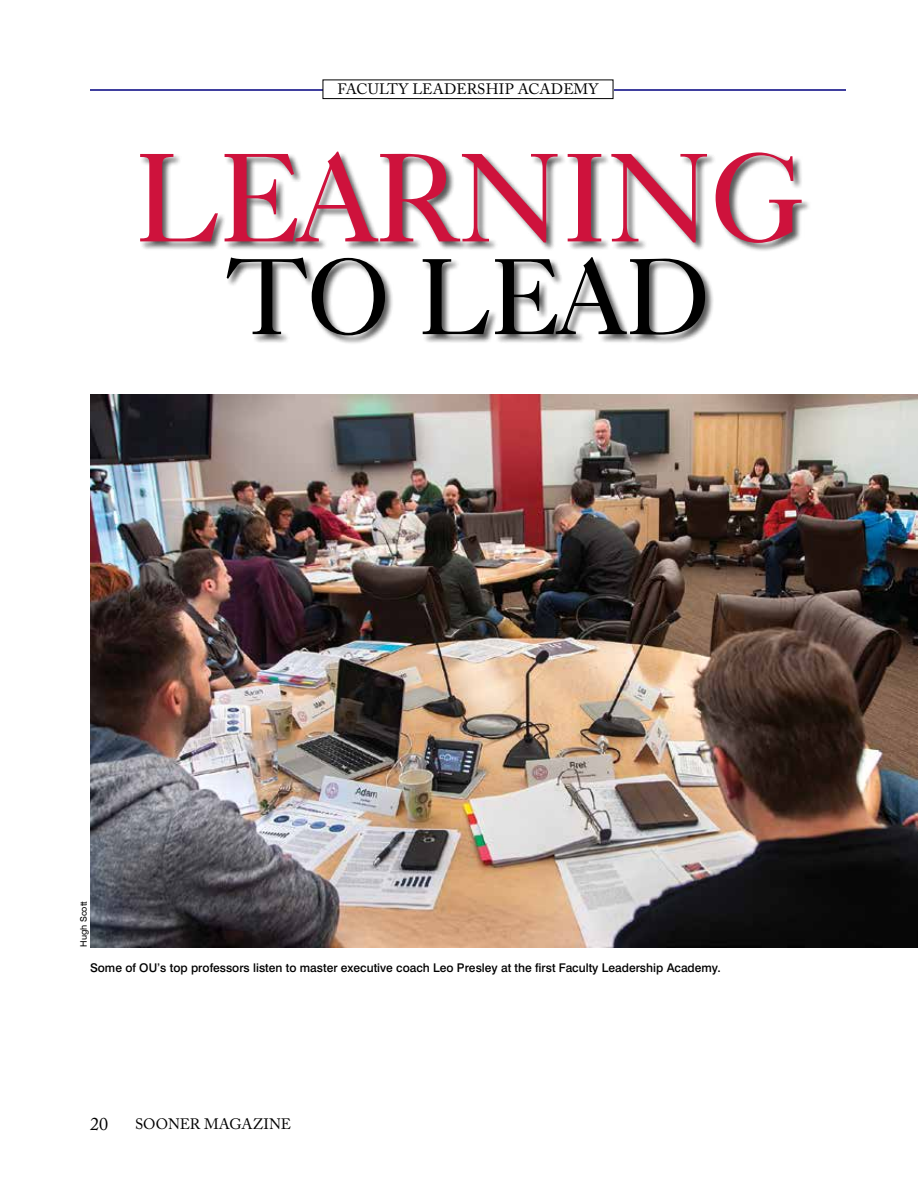
<style>
.page{position:relative;width:918px;height:1188px;background:#fff}
.page>*{position:absolute;margin:0;border:0;box-sizing:border-box;transform-origin:0 0}
.t1{font:126px "Caslon 540 BT";color:#ce123c}
.t2{font:108px "Caslon 540 BT";color:#000}
.t3{font:18px "Adobe Caslon Pro";color:#000}
.t4{font:15px "Adobe Caslon Pro";color:#000}
.t5{font:500 12px "Swiss 721 BT";color:#000}
.t6{font:9px "Swiss 721 BT";letter-spacing:.005em;color:#000}
</style>
<div class="page">
<img style="left:90px;top:394px;width:828px;height:553px">
<hr style="left:90px;top:89px;width:756px;height:2px;background:#000080">
<div style="left:227px;top:257px;width:487px;height:88px;background:#000;opacity:.65"></div>
<div style="left:140px;top:151px;width:671px;height:101px;background:#000;opacity:.65"></div>
<div style="left:323px;top:80px;width:290px;height:19px;background:#fff"></div>
<div style="left:323px;top:80px;width:290px;height:19px;border:1px solid #000"></div>
<p class="t4" style="left:338px;top:80px;width:262px">FACULTY LEADERSHIP ACADEMY</p>
<h1 class="t1" style="left:133px;top:120px;width:671px">LEARNING</h1>
<h2 class="t2" style="left:227px;top:230px;width:484px">TO LEAD</h2>
<p class="t6" style="left:78px;top:947px;width:47px;rotate:-90deg">Hugh Scott</p>
<p class="t5" style="left:90px;top:960px;width:632px">Some of OU’s top professors listen to master executive coach Leo Presley at the first Faculty Leadership Academy.</p>
<h3 class="t3" style="left:90px;top:1113px;width:19px">20</h3>
<p class="t4" style="left:135px;top:1115px;width:158px">SOONER MAGAZINE</p>
</div>
